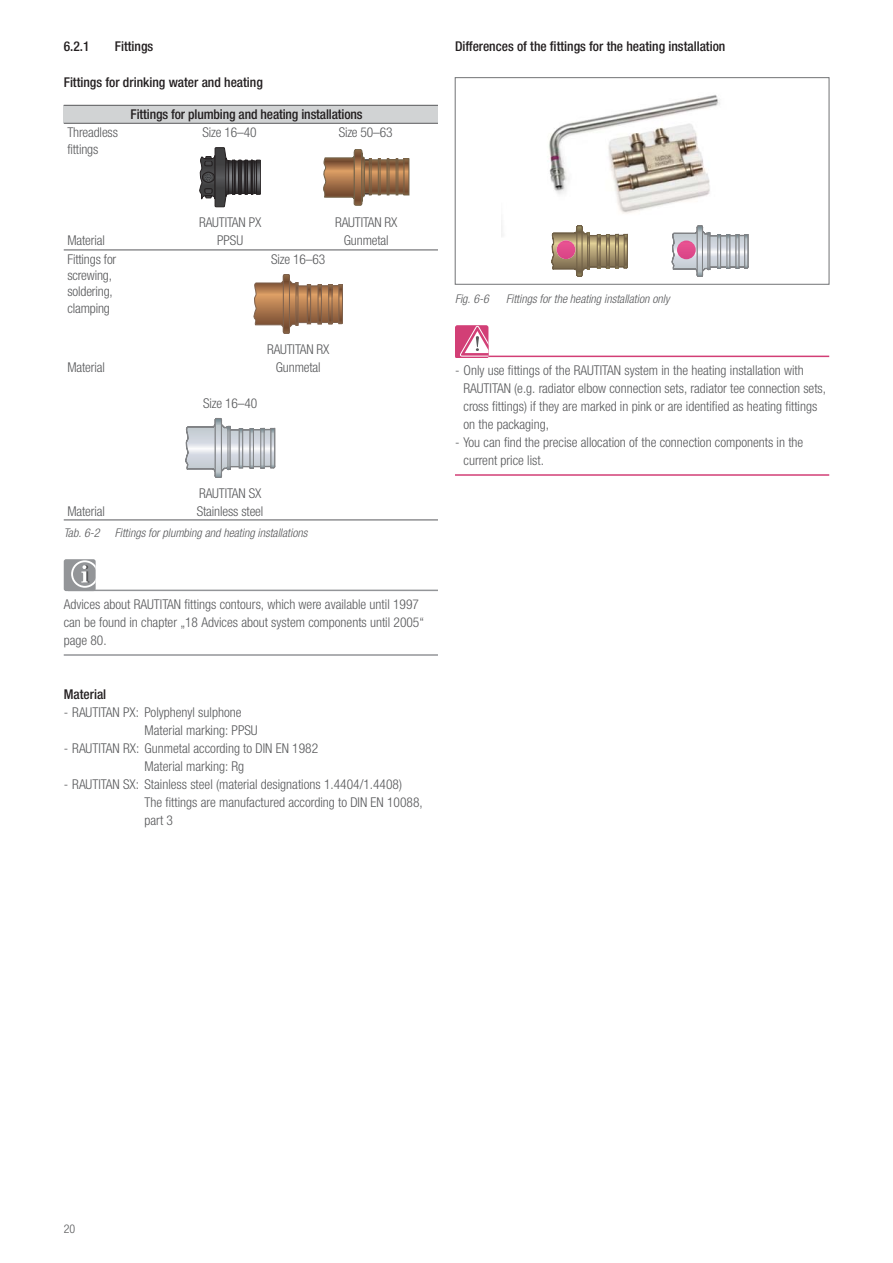
<style>
.page{position:relative;width:893px;height:1263px;background:#fff}
.page>*{position:absolute;margin:0;border:0;box-sizing:border-box;transform-origin:0 0}
.t1{font:300 condensed 13.5px/18px "Helvetica Neue LTW1 G";color:#58595b}
.t2{font:500 condensed 13.5px "Helvetica Neue LTW1 G";color:#231f20}
.t3{font:italic 300 condensed 12px "Helvetica Neue LTW1 G";color:#58595b}
.t4{font:300 condensed 12px "Helvetica Neue LTW1 G";color:#58595b}
</style>
<div class="page">
<hr style="left:68px;top:590px;width:370px;height:1px;background:#939598">
<hr style="left:64px;top:654px;width:374px;height:2px;background:#939598">
<div style="left:64px;top:105px;width:374px;height:18px;background:#d1d3d4"></div>
<hr style="left:64px;top:105px;width:374px;height:1px;background:#58595b">
<hr style="left:64px;top:123px;width:374px;height:1px;background:#58595b">
<hr style="left:64px;top:250px;width:374px;height:1px;background:#58595b">
<hr style="left:64px;top:520px;width:374px;height:1px;background:#58595b">
<svg style="left:200px;top:147px;width:61px;height:60px"></svg>
<svg style="left:365px;top:162px;width:4px;height:30px"></svg>
<div style="left:361px;top:160px;width:10px;height:34px;border:1px solid #231f20"></div>
<svg style="left:372px;top:162px;width:5px;height:30px"></svg>
<div style="left:370px;top:160px;width:9px;height:34px;border:1px solid #706047"></div>
<svg style="left:399px;top:162px;width:4px;height:30px"></svg>
<div style="left:397px;top:160px;width:8px;height:34px;border:1px solid #706047"></div>
<svg style="left:390px;top:162px;width:5px;height:30px"></svg>
<div style="left:388px;top:160px;width:9px;height:34px;border:1px solid #706047"></div>
<svg style="left:381px;top:162px;width:4px;height:30px"></svg>
<div style="left:379px;top:160px;width:8px;height:34px;border:1px solid #706047"></div>
<div style="left:378px;top:159px;width:2px;height:36px;border:1px solid #706047"></div>
<div style="left:387px;top:159px;width:2px;height:36px;border:1px solid #706047"></div>
<div style="left:396px;top:159px;width:2px;height:36px;border:1px solid #706047"></div>
<svg style="left:406px;top:161px;width:1px;height:32px"></svg>
<div style="left:404px;top:159px;width:5px;height:36px;border:1px solid #706047"></div>
<div style="left:369px;top:159px;width:2px;height:36px;border:1px solid #706047"></div>
<svg style="left:323px;top:149px;width:42px;height:57px"></svg>
<svg style="left:254px;top:274px;width:89px;height:60px"></svg>
<svg style="left:185px;top:418px;width:90px;height:60px"></svg>
<div style="left:64px;top:559px;width:32px;height:32px;background:#939598;border-radius:2px"></div>
<svg style="left:70px;top:559px;width:26px;height:30px"></svg>
<hr style="left:459px;top:356px;width:370px;height:1px;background:#d23f76">
<hr style="left:455px;top:474px;width:374px;height:2px;background:#d23f76">
<svg style="left:455px;top:325px;width:33px;height:32px"></svg>
<img style="left:502px;top:95px;width:247px;height:151px">
<div style="left:455px;top:77px;width:374px;height:207px;border:1px solid #717375"></div>
<svg style="left:551px;top:226px;width:77px;height:51px"></svg>
<div style="left:557px;top:240px;width:18px;height:19px;background:#e14c8c;border-radius:50%"></div>
<svg style="left:672px;top:226px;width:76px;height:51px"></svg>
<div style="left:677px;top:241px;width:19px;height:18px;background:#e14c8c;border-radius:50%"></div>
<p class="t2" style="left:64px;top:41px;width:27px">6.2.1</p>
<p class="t2" style="left:115px;top:41px;width:40px">Fittings</p>
<p class="t2" style="left:64px;top:77px;width:201px">Fittings for drinking water and heating</p>
<p class="t2" style="left:131px;top:110px;width:233px">Fittings for plumbing and heating installations</p>
<p class="t1" style="left:67px;top:126px;width:52px;line-height:16.2px">Threadless fittings</p>
<p class="t1" style="left:203px;top:125px;width:55px">Size 16–40</p>
<p class="t1" style="left:339px;top:125px;width:55px">Size 50–63</p>
<p class="t1" style="left:199px;top:215px;width:64px">RAUTITAN PX</p>
<p class="t1" style="left:335px;top:215px;width:64px">RAUTITAN RX</p>
<p class="t1" style="left:67px;top:233px;width:39px">Material</p>
<p class="t1" style="left:217px;top:233px;width:27px">PPSU</p>
<p class="t1" style="left:344px;top:233px;width:46px">Gunmetal</p>
<p class="t1" style="left:67px;top:253px;width:50px;line-height:16.2px">Fittings for screwing, soldering, clamping</p>
<p class="t1" style="left:271px;top:252px;width:55px">Size 16–63</p>
<p class="t1" style="left:267px;top:342px;width:64px">RAUTITAN RX</p>
<p class="t1" style="left:67px;top:360px;width:39px">Material</p>
<p class="t1" style="left:276px;top:360px;width:46px">Gunmetal</p>
<p class="t1" style="left:203px;top:396px;width:55px">Size 16–40</p>
<p class="t1" style="left:199px;top:486px;width:64px">RAUTITAN SX</p>
<p class="t1" style="left:67px;top:504px;width:39px">Material</p>
<p class="t1" style="left:197px;top:504px;width:68px">Stainless steel</p>
<p class="t3" style="left:64px;top:529px;width:37px">Tab. 6-2</p>
<p class="t3" style="left:115px;top:529px;width:194px">Fittings for plumbing and heating installations</p>
<p class="t1" style="left:64px;top:597px;width:362px">Advices about RAUTITAN fittings contours, which were available until 1997 can be found in chapter „18 Advices about system components until 2005“ page 80.</p>
<p class="t2" style="left:64px;top:689px;width:44px">Material</p>
<p class="t1" style="left:145px;top:705px;width:115px;text-indent:-81px">- RAUTITAN PX: Polyphenyl sulphone<br>Material marking: PPSU</p>
<p class="t1" style="left:64px;top:741px;width:256px;text-align:center">- RAUTITAN RX: Gunmetal according to DIN EN 1982<br>Material marking: Rg</p>
<p class="t1" style="left:145px;top:777px;width:280px;text-indent:-81px">- RAUTITAN SX: Stainless steel (material designations 1.4404/1.4408)<br>The fittings are manufactured according to DIN EN 10088, part 3</p>
<p class="t2" style="left:455px;top:41px;width:272px">Differences of the fittings for the heating installation</p>
<p class="t3" style="left:455px;top:295px;width:35px">Fig. 6-6</p>
<p class="t3" style="left:506px;top:295px;width:165px">Fittings for the heating installation only</p>
<p class="t1" style="left:463px;top:363px;width:364px;text-indent:-9px">- Only use fittings of the RAUTITAN system in the heating installation with RAUTITAN (e.g. radiator elbow connection sets, radiator tee connection sets, cross fittings) if they are marked in pink or are identified as heating fittings on the packaging,</p>
<p class="t1" style="left:463px;top:435px;width:341px;text-indent:-9px">- You can find the precise allocation of the connection components in the current price list.</p>
<p class="t4" style="left:64px;top:1225px;width:13px">20</p>
</div>
